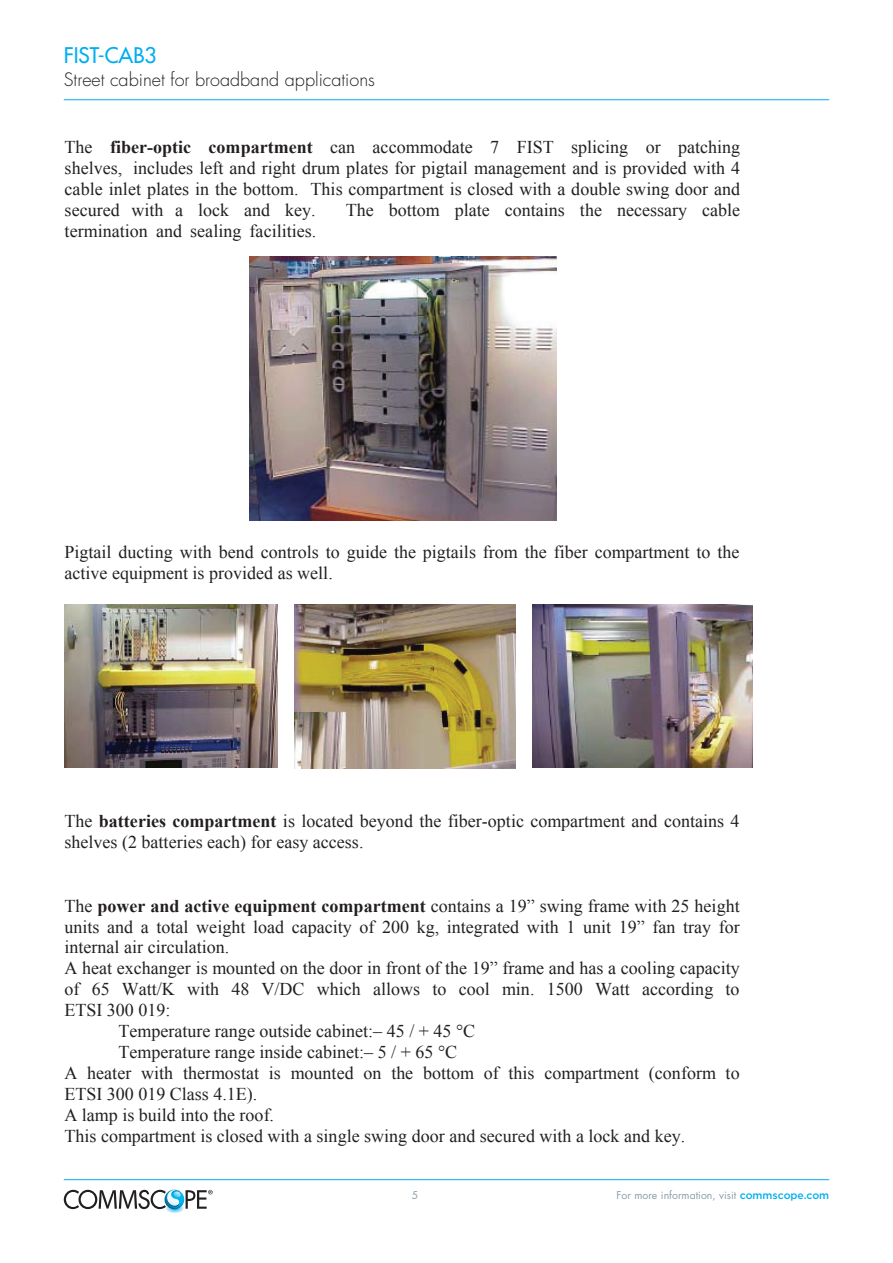
<style>
.page{position:relative;width:893px;height:1263px;background:#fff}
.page>*{position:absolute;margin:0;border:0;box-sizing:border-box;transform-origin:0 0}
.t1{font:500 21px "Futura Std";color:#00aeef}
.t2{font:18px/21px "Times New Roman";color:#231f20}
.t3{font:300 18px "Futura Std";color:#231f20}
.t4{font:10.5px "Futura Std";color:#8c9faa}
.s1{font-weight:700}
.s2{font-family:"Gotham";font-weight:500;color:#00aeef}
</style>
<div class="page">
<hr style="left:64px;top:1179px;width:765px;height:1px;background:#00aeef">
<hr style="left:64px;top:99px;width:765px;height:1px;background:#00aeef">
<svg style="left:64px;top:1189px;width:149px;height:24px"></svg>
<img style="left:249px;top:257px;width:308px;height:263px">
<img style="left:64px;top:604px;width:214px;height:164px">
<img style="left:294px;top:604px;width:222px;height:164px">
<img style="left:532px;top:604px;width:220px;height:164px">
<p class="t1" style="left:64px;top:42px;width:94px">FIST-CAB3</p>
<p class="t3" style="left:64px;top:68px;width:313px">Street cabinet for broadband applications</p>
<p class="t2" style="left:65px;top:136px;width:677px;text-align:justify">The <span class="s1">fiber-optic compartment</span> can accommodate 7 FIST splicing or patching shelves, includes left and right drum plates for pigtail management and is provided with 4 cable inlet plates in the bottom. This compartment is closed with a double swing door and secured with a lock and key.</p>
<p class="t2" style="left:346px;top:199px;width:396px">The bottom plate contains the necessary cable</p>
<p class="t2" style="left:65px;top:220px;width:253px">termination and sealing facilities.</p>
<p class="t2" style="left:64px;top:542px;width:676px">Pigtail ducting with bend controls to guide the pigtails from the fiber compartment to the active equipment is provided as well.</p>
<p class="t2" style="left:64px;top:810px;width:677px">The <span class="s1">batteries compartment</span> is located beyond the fiber-optic compartment and contains 4 shelves (2 batteries each) for easy access.</p>
<p class="t2" style="left:64px;top:895px;width:677px">The <span class="s1">power and active equipment compartment</span> contains a 19” swing frame with 25 height</p>
<p class="t2" style="left:64px;top:916px;width:677px">units and a total weight load capacity of 200 kg, integrated with 1 unit 19” fan tray for</p>
<p class="t2" style="left:64px;top:937px;width:166px">internal air circulation.</p>
<p class="t2" style="left:64px;top:958px;width:677px">A heat exchanger is mounted on the door in front of the 19” frame and has a cooling capacity</p>
<p class="t2" style="left:64px;top:979px;width:677px">of 65 Watt/K with 48 V/DC which allows to cool min. 1500 Watt according to</p>
<p class="t2" style="left:64px;top:999px;width:108px">ETSI 300 019:</p>
<p class="t2" style="left:118px;top:1020px;width:358px">Temperature range outside cabinet:– 45 / + 45 °C</p>
<p class="t2" style="left:118px;top:1041px;width:340px">Temperature range inside cabinet:– 5 / + 65 °C</p>
<p class="t2" style="left:64px;top:1062px;width:677px">A heater with thermostat is mounted on the bottom of this compartment (conform to</p>
<p class="t2" style="left:64px;top:1083px;width:194px">ETSI 300 019 Class 4.1E).</p>
<p class="t2" style="left:64px;top:1104px;width:211px">A lamp is build into the roof.</p>
<p class="t2" style="left:64px;top:1125px;width:622px">This compartment is closed with a single swing door and secured with a lock and key.</p>
<p class="t4" style="left:412px;top:1188px;width:8px">5</p>
<p class="t4" style="left:616px;top:1188px;width:214px">For more information, visit <span class="s2">commscope.com</span></p>
</div>
